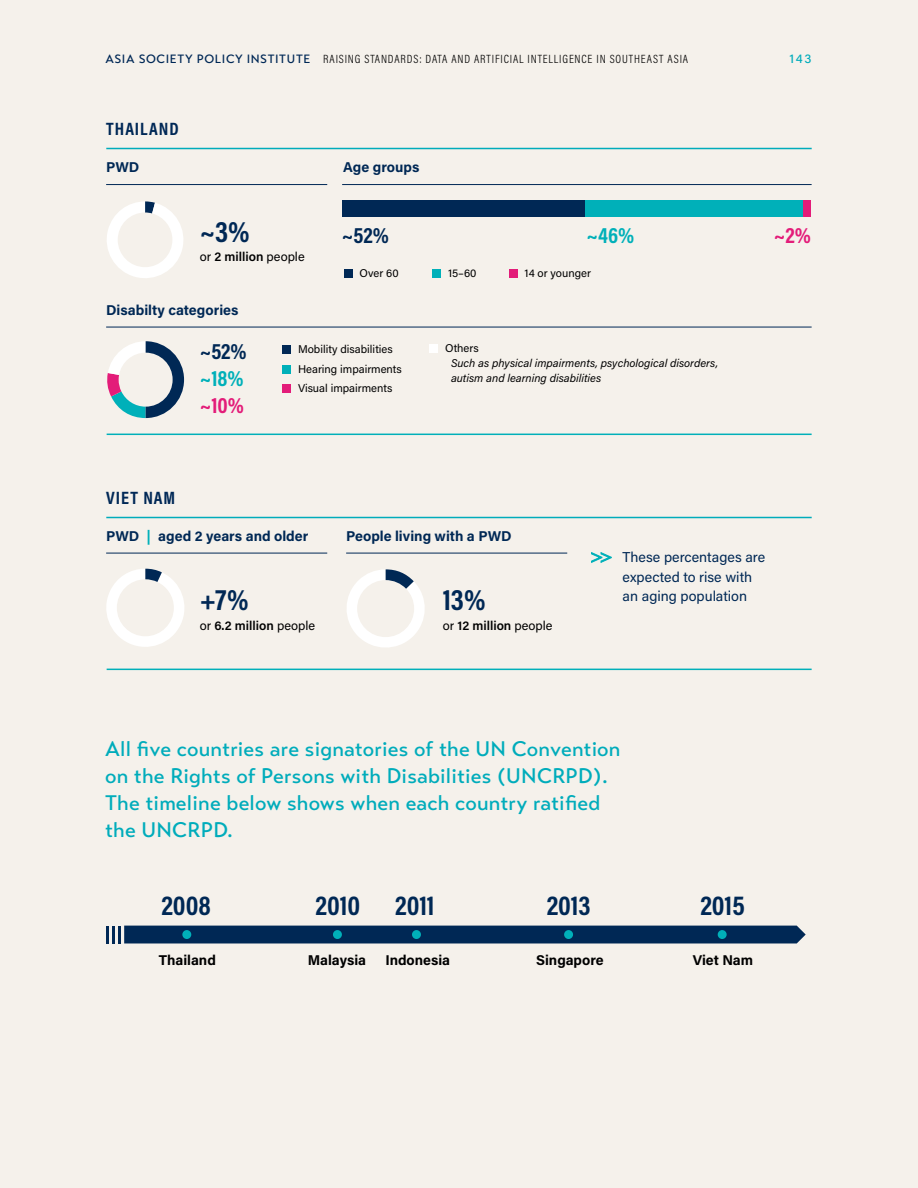
<style>
.page{position:relative;width:918px;height:1188px;background:#f5f1eb}
.page>*{position:absolute;margin:0;border:0;box-sizing:border-box;transform-origin:0 0}
.t1{font:700 30px "Acumin Pro Cond";color:#002855}
.t2{font:700 27.9px "Acumin Pro Cond";color:#002855}
.t3{font:700 22.5px "Acumin Pro Cond";color:#002855}
.t4{font:700 22.5px "Acumin Pro Cond";color:#00b0b9}
.t5{font:700 22.5px "Acumin Pro Cond";color:#e31c79}
.t6{font:500 21px/27px "Transat Text";letter-spacing:.01em;color:#00acbb}
.t7{font:700 18px "Acumin Pro Cond";letter-spacing:.055em;color:#002856}
.t8{font:700 14.25px "Acumin Pro";color:#002855}
.t9{font:14.25px/19.5px "Acumin Pro";color:#002855}
.t10{font:700 14.1px "Acumin Pro";color:#000}
.t11{font:600 12.75px "Acumin Pro";color:#000}
.t12{font:12.75px "Acumin Pro";color:#000}
.t13{font:500 12.75px "Acumin Pro";color:#00acbb}
.t14{font:300 12px "Acumin Pro Cond";letter-spacing:.07em;color:#000}
.t15{font:11.25px/19.5px "Acumin Pro";color:#000}
.t16{font:italic 11.25px/15px "Acumin Pro";color:#000}
.s1{font-family:"Transat Text";font-weight:500;color:#002856}
.s2{font-weight:600}
.s3{color:#00b0b9}
.s4{font-weight:400}
</style>
<div class="page">
<hr style="left:106px;top:148px;width:706px;height:1px;background:#00acbb">
<hr style="left:106px;top:517px;width:706px;height:1px;background:#00acbb">
<div style="left:342px;top:200px;width:245px;height:17px;background:#002855"></div>
<hr style="left:106px;top:184px;width:221px;height:1px;background:#002855">
<hr style="left:106px;top:327px;width:706px;height:1px;background:#002855">
<hr style="left:342px;top:184px;width:470px;height:1px;background:#002855">
<svg style="left:107px;top:201px;width:76px;height:77px"></svg>
<hr style="left:107px;top:434px;width:705px;height:1px;background:#00b0b9">
<div style="left:282px;top:345px;width:9px;height:9px;background:#002855"></div>
<div style="left:282px;top:365px;width:9px;height:9px;background:#00b0b9"></div>
<div style="left:344px;top:269px;width:9px;height:9px;background:#002855"></div>
<div style="left:432px;top:269px;width:9px;height:9px;background:#00b0b9"></div>
<div style="left:509px;top:269px;width:9px;height:9px;background:#e31c79"></div>
<div style="left:282px;top:384px;width:9px;height:9px;background:#e31c79"></div>
<div style="left:429px;top:344px;width:9px;height:9px;background:#fff"></div>
<div style="left:801px;top:200px;width:10px;height:17px;background:#e31c79"></div>
<div style="left:585px;top:200px;width:218px;height:17px;background:#00b0b9"></div>
<svg style="left:107px;top:341px;width:77px;height:77px"></svg>
<div style="left:124px;top:926px;width:682px;height:17px;background:#002855"></div>
<div style="left:182px;top:930px;width:9px;height:9px;background:#00b0b9;border-radius:50%"></div>
<div style="left:333px;top:930px;width:9px;height:9px;background:#00b0b9;border-radius:50%"></div>
<div style="left:412px;top:930px;width:9px;height:9px;background:#00b0b9;border-radius:50%"></div>
<div style="left:564px;top:930px;width:9px;height:9px;background:#00b0b9;border-radius:50%"></div>
<div style="left:718px;top:930px;width:9px;height:9px;background:#00b0b9;border-radius:50%"></div>
<hr style="left:118px;top:926px;width:3px;height:17px;background:#002855">
<hr style="left:112px;top:926px;width:3px;height:17px;background:#002855">
<hr style="left:106px;top:926px;width:3px;height:17px;background:#002855">
<hr style="left:106px;top:553px;width:221px;height:1px;background:#002855">
<hr style="left:346px;top:553px;width:221px;height:1px;background:#002855">
<hr style="left:107px;top:669px;width:705px;height:1px;background:#00b0b9">
<svg style="left:591px;top:552px;width:21px;height:11px"></svg>
<svg style="left:106px;top:569px;width:78px;height:78px"></svg>
<svg style="left:347px;top:569px;width:78px;height:78px"></svg>
<p class="t14" style="left:105px;top:51px;width:584px"><span class="s1">ASIA SOCIETY POLICY INSTITUTE</span> RAISING STANDARDS: DATA AND ARTIFICIAL INTELLIGENCE IN SOUTHEAST ASIA</p>
<p class="t13" style="left:789px;top:50px;width:24px">143</p>
<p class="t7" style="left:106px;top:117px;width:74px">THAILAND</p>
<p class="t8" style="left:106px;top:157px;width:35px">PWD</p>
<h1 class="t1" style="left:200px;top:212px;width:52px">~3%</h1>
<p class="t12" style="left:200px;top:248px;width:106px">or <span class="s2">2 million</span> people</p>
<p class="t8" style="left:106px;top:300px;width:134px">Disabilty categories</p>
<p class="t8" style="left:343px;top:157px;width:78px">Age groups</p>
<p class="t3" style="left:342px;top:221px;width:49px">~52%</p>
<p class="t4" style="left:586px;top:221px;width:50px">~46%</p>
<p class="t5" style="left:774px;top:221px;width:39px">~2%</p>
<p class="t15" style="left:360px;top:263px;width:41px">Over 60</p>
<p class="t15" style="left:448px;top:263px;width:30px">15–60</p>
<p class="t15" style="left:525px;top:263px;width:68px">14 or younger</p>
<p class="t3" style="left:200px;top:336px;width:49px">~52%</p>
<p class="t4" style="left:200px;top:363px;width:45px">~18%</p>
<p class="t5" style="left:200px;top:390px;width:46px">~10%</p>
<p class="t7" style="left:106px;top:486px;width:70px">VIET NAM</p>
<p class="t15" style="left:298px;top:339px;width:105px">Mobility disabilities<br>Hearing impairments</p>
<p class="t15" style="left:298px;top:378px;width:96px">Visual impairments</p>
<p class="t15" style="left:445px;top:338px;width:35px">Others</p>
<p class="t16" style="left:451px;top:355px;width:269px">Such as physical impairments, psychological disorders, autism and learning disabilities</p>
<p class="t8" style="left:106px;top:526px;width:204px">PWD <span class="s3">|</span> aged 2 years and older</p>
<h1 class="t1" style="left:200px;top:580px;width:50px">+7%</h1>
<p class="t11" style="left:200px;top:616px;width:117px"><span class="s4">or</span> 6.2 million <span class="s4">people</span></p>
<p class="t8" style="left:346px;top:526px;width:167px">People living with a PWD</p>
<h1 class="t1" style="left:443px;top:580px;width:44px">13%</h1>
<p class="t11" style="left:443px;top:616px;width:111px"><span class="s4">or</span> 12 million <span class="s4">people</span></p>
<p class="t9" style="left:623px;top:547px;width:144px">These percentages are expected to rise with an aging population</p>
<p class="t6" style="left:105px;top:735px;width:517px">All five countries are signatories of the UN Convention on the Rights of Persons with Disabilities (UNCRPD).<br>The timeline below shows when each country ratified the UNCRPD.</p>
<h2 class="t2" style="left:161px;top:887px;width:51px">2008</h2>
<h2 class="t2" style="left:316px;top:887px;width:46px">2010</h2>
<h2 class="t2" style="left:395px;top:887px;width:41px">2011</h2>
<h2 class="t2" style="left:547px;top:887px;width:45px">2013</h2>
<h2 class="t2" style="left:700px;top:887px;width:46px">2015</h2>
<p class="t10" style="left:159px;top:950px;width:59px">Thailand</p>
<p class="t10" style="left:308px;top:950px;width:60px">Malaysia</p>
<p class="t10" style="left:386px;top:950px;width:66px">Indonesia</p>
<p class="t10" style="left:536px;top:950px;width:69px">Singapore</p>
<p class="t10" style="left:693px;top:950px;width:62px">Viet Nam</p>
</div>
